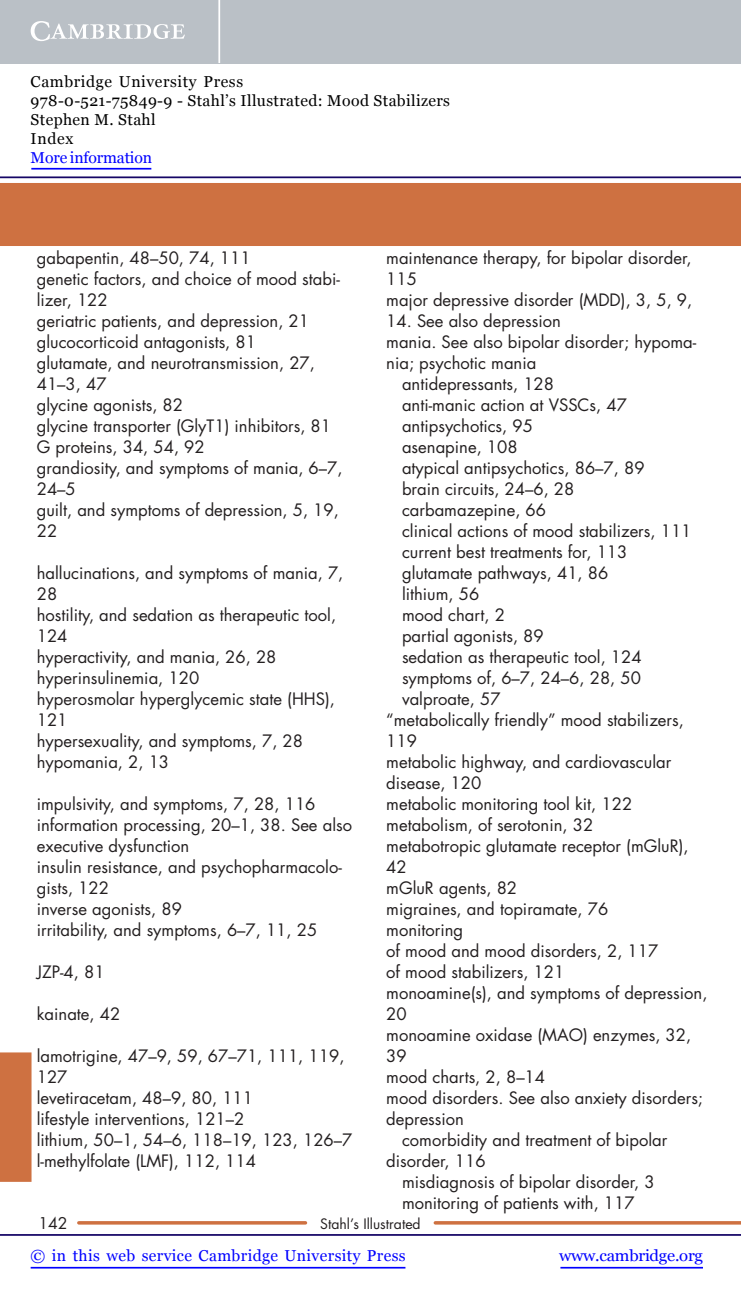
<style>
.page{position:relative;width:741px;height:1294px;background:#fff}
.page>*{position:absolute;margin:0;border:0;box-sizing:border-box;transform-origin:0 0}
.t1{font:16.62px/21px "Futura Std";color:#231f20}
.t2{font:15.75px/18.9px "Georgia";letter-spacing:.025em;color:#000}
.t3{font:15.75px "Georgia";letter-spacing:.025em;color:#00f}
.t4{font:15.75px "Georgia";letter-spacing:-.015em;color:#00f;scale:1.06 1}
.t5{font:15.75px "Georgia";letter-spacing:-.01em;color:#00f}
.t6{font:15.75px "Futura Std";color:#231f20}
.t7{font:14px "Futura Std";color:#231f20}
</style>
<div class="page">
<div style="left:0;top:183px;width:740px;height:63px;background:#ce7141"></div>
<svg style="left:79px;top:1221px;width:226px;height:3px"></svg>
<svg style="left:435px;top:1221px;width:305px;height:3px"></svg>
<div style="left:0;top:1052px;width:32px;height:129px;background:#ce7141"></div>
<hr style="left:560px;top:1266px;width:142px;height:2px;background:#00f">
<hr style="left:0;top:1233px;width:740px;height:2px;background:#150666">
<hr style="left:31px;top:1266px;width:374px;height:2px;background:#00f">
<div style="left:0;top:0;width:740px;height:63px;background:#bac0c6"></div>
<svg style="left:31px;top:21px;width:154px;height:20px"></svg>
<hr style="left:218px;top:0;width:2px;height:63px;background:#fff">
<hr style="left:0;top:176px;width:740px;height:2px;background:#150666">
<hr style="left:31px;top:168px;width:120px;height:1px;background:#00f">
<p class="t2" style="left:31px;top:72px;width:421px">Cambridge University Press<br>978-0-521-75849-9 - Stahl’s Illustrated: Mood Stabilizers<br>Stephen M. Stahl<br>Index</p>
<p class="t5" style="left:31px;top:148px;width:123px">More information</p>
<p class="t1" style="left:386px;top:247px;width:307px">maintenance therapy, for bipolar disorder,<br>115</p>
<p class="t1" style="left:386px;top:289px;width:307px">major depressive disorder (MDD), 3, 5, 9,</p>
<p class="t1" style="left:386px;top:310px;width:176px">14. See also depression</p>
<p class="t1" style="left:386px;top:331px;width:311px">mania. See also bipolar disorder; hypoma&shy;nia; psychotic mania</p>
<p class="t1" style="left:402px;top:373px;width:153px">antidepressants, 128</p>
<p class="t1" style="left:402px;top:394px;width:226px">anti-manic action at VSSCs, 47</p>
<p class="t1" style="left:402px;top:415px;width:132px">antipsychotics, 95</p>
<p class="t1" style="left:402px;top:436px;width:117px">asenapine, 108</p>
<p class="t1" style="left:402px;top:457px;width:244px">atypical antipsychotics, 86–7, 89</p>
<p class="t1" style="left:402px;top:478px;width:174px">brain circuits, 24–6, 28</p>
<p class="t1" style="left:402px;top:499px;width:145px">carbamazepine, 66</p>
<p class="t1" style="left:402px;top:520px;width:291px">clinical actions of mood stabilizers, 111</p>
<p class="t1" style="left:402px;top:541px;width:227px">current best treatments for, 113</p>
<p class="t1" style="left:402px;top:562px;width:208px">glutamate pathways, 41, 86</p>
<p class="t1" style="left:402px;top:583px;width:79px">lithium, 56</p>
<p class="t1" style="left:402px;top:604px;width:104px">mood chart, 2</p>
<p class="t1" style="left:402px;top:625px;width:143px">partial agonists, 89</p>
<p class="t1" style="left:402px;top:646px;width:241px">sedation as therapeutic tool, 124</p>
<p class="t1" style="left:402px;top:667px;width:240px">symptoms of, 6–7, 24–6, 28, 50</p>
<p class="t1" style="left:402px;top:688px;width:100px">valproate, 57</p>
<p class="t1" style="left:386px;top:709px;width:299px">“metabolically friendly” mood stabilizers,<br>119</p>
<p class="t1" style="left:386px;top:751px;width:286px">metabolic highway, and cardiovascular disease, 120</p>
<p class="t1" style="left:386px;top:793px;width:247px">metabolic monitoring tool kit, 122</p>
<p class="t1" style="left:386px;top:814px;width:208px">metabolism, of serotonin, 32</p>
<p class="t1" style="left:386px;top:835px;width:304px">metabotropic glutamate receptor (mGluR),<br>42</p>
<p class="t1" style="left:386px;top:877px;width:132px">mGluR agents, 82</p>
<p class="t1" style="left:386px;top:898px;width:223px">migraines, and topiramate, 76</p>
<p class="t1" style="left:386px;top:919px;width:78px">monitoring</p>
<p class="t1" style="left:386px;top:940px;width:273px">of mood and mood disorders, 2, 117</p>
<p class="t1" style="left:386px;top:961px;width:179px">of mood stabilizers, 121</p>
<p class="t1" style="left:386px;top:982px;width:322px">monoamine(s), and symptoms of depression,<br>20</p>
<p class="t1" style="left:386px;top:1024px;width:306px">monoamine oxidase (MAO) enzymes, 32,<br>39</p>
<p class="t1" style="left:386px;top:1066px;width:160px">mood charts, 2, 8–14</p>
<p class="t1" style="left:386px;top:1087px;width:318px">mood disorders. See also anxiety disorders; depression</p>
<p class="t1" style="left:386px;top:1129px;width:282px;text-indent:16px">comorbidity and treatment of bipolar disorder, 116</p>
<p class="t1" style="left:402px;top:1171px;width:254px">misdiagnosis of bipolar disorder, 3</p>
<p class="t1" style="left:402px;top:1192px;width:234px">monitoring of patients with, 117</p>
<p class="t3" style="left:31px;top:1245px;width:376px">© in this web service Cambridge University Press</p>
<p class="t4" style="left:559px;top:1245px;width:137px">www.cambridge.org</p>
<p class="t1" style="left:37px;top:247px;width:215px">gabapentin, 48–50, 74, 111</p>
<p class="t1" style="left:37px;top:268px;width:304px">genetic factors, and choice of mood stabi&shy;lizer, 122</p>
<p class="t1" style="left:37px;top:310px;width:274px">geriatric patients, and depression, 21</p>
<p class="t1" style="left:37px;top:331px;width:221px">glucocorticoid antagonists, 81</p>
<p class="t1" style="left:37px;top:352px;width:279px">glutamate, and neurotransmission, 27,<br>41–3, 47</p>
<p class="t1" style="left:37px;top:394px;width:148px">glycine agonists, 82</p>
<p class="t1" style="left:37px;top:415px;width:296px">glycine transporter (GlyT1) inhibitors, 81</p>
<p class="t1" style="left:37px;top:436px;width:169px">G proteins, 34, 54, 92</p>
<p class="t1" style="left:37px;top:457px;width:307px">grandiosity, and symptoms of mania, 6–7,<br>24–5</p>
<p class="t1" style="left:37px;top:499px;width:303px">guilt, and symptoms of depression, 5, 19,<br>22</p>
<p class="t1" style="left:37px;top:562px;width:308px">hallucinations, and symptoms of mania, 7,<br>28</p>
<p class="t1" style="left:37px;top:604px;width:301px">hostility, and sedation as therapeutic tool,<br>124</p>
<p class="t1" style="left:37px;top:646px;width:241px">hyperactivity, and mania, 26, 28</p>
<p class="t1" style="left:37px;top:667px;width:164px">hyperinsulinemia, 120</p>
<p class="t1" style="left:37px;top:688px;width:299px">hyperosmolar hyperglycemic state (HHS),<br>121</p>
<p class="t1" style="left:37px;top:730px;width:268px">hypersexuality, and symptoms, 7, 28</p>
<p class="t1" style="left:37px;top:751px;width:134px">hypomania, 2, 13</p>
<p class="t1" style="left:37px;top:793px;width:280px">impulsivity, and symptoms, 7, 28, 116</p>
<p class="t1" style="left:37px;top:814px;width:317px">information processing, 20–1, 38. See also executive dysfunction</p>
<p class="t1" style="left:37px;top:856px;width:306px">insulin resistance, and psychopharmacolo&shy;gists, 122</p>
<p class="t1" style="left:37px;top:898px;width:147px">inverse agonists, 89</p>
<p class="t1" style="left:37px;top:919px;width:282px">irritability, and symptoms, 6–7, 11, 25</p>
<p class="t1" style="left:37px;top:961px;width:69px">JZP-4, 81</p>
<p class="t1" style="left:37px;top:1003px;width:85px">kainate, 42</p>
<p class="t1" style="left:37px;top:1045px;width:309px">lamotrigine, 47–9, 59, 67–71, 111, 119,<br>127</p>
<p class="t1" style="left:37px;top:1087px;width:218px">levetiracetam, 48–9, 80, 111</p>
<p class="t1" style="left:37px;top:1108px;width:209px">lifestyle interventions, 121–2</p>
<p class="t1" style="left:37px;top:1129px;width:317px">lithium, 50–1, 54–6, 118–19, 123, 126–7</p>
<p class="t1" style="left:37px;top:1150px;width:221px">l-methylfolate (LMF), 112, 114</p>
<p class="t6" style="left:38px;top:1213px;width:31px">142</p>
<p class="t7" style="left:320px;top:1215px;width:102px">Stahl’s Illustrated</p>
</div>
